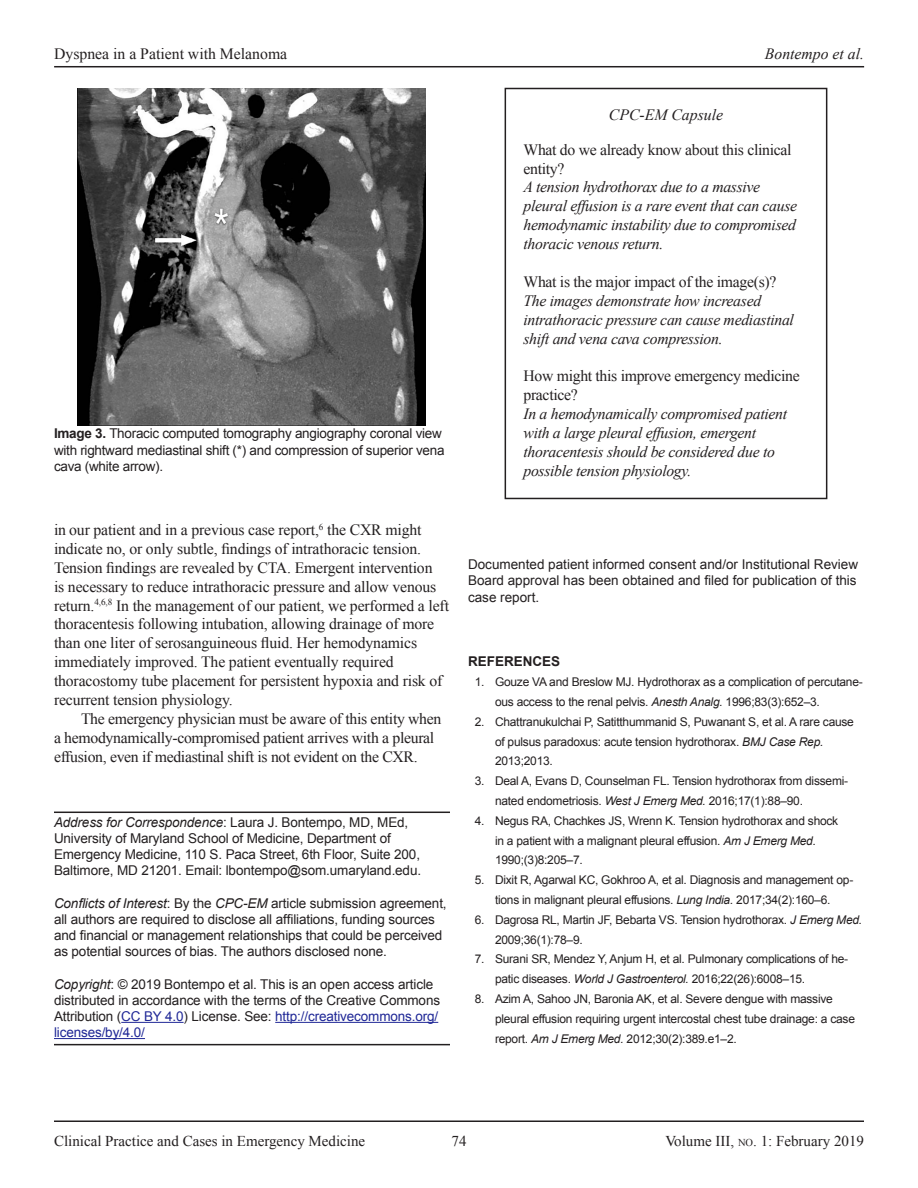
<style>
.page{position:relative;width:918px;height:1188px;background:#fff}
.page>*{position:absolute;margin:0;border:0;box-sizing:border-box;transform-origin:0 0}
.Capsule_Summary_answ{font:15.75px/18.9px "Times New Roman";letter-spacing:-.01em;color:#231f20}
.Capsule_Summary_answ-2{font:italic 15.75px/18.9px "Times New Roman";letter-spacing:-.02em;color:#231f20}
.Capsule_Summary_answ-3{font:italic 15.75px "Times New Roman";color:#231f20}
.Body_Text__15{font:italic 15.75px "Times New Roman";color:#231f20}
.t1{font:15px "Times New Roman";color:#231f20}
.t2{font:13.5px/16.2px "Arial";letter-spacing:-.01em;color:#231f20}
.t3{font:700 13.5px "Arial";color:#231f20}
.t4{font:12px/19.8px "Arial";letter-spacing:-.02em;color:#231f20}
.s1{font-weight:700}
.s2{font-style:italic}
.s3{color:#1f2796}
.s4{font-size:10.5px}
</style>
<div class="page">
<hr style="left:54px;top:1120px;width:810px;height:2px;background:#231f20">
<hr style="left:54px;top:66px;width:810px;height:1px;background:#231f20">
<div style="left:505px;top:88px;width:322px;height:411px;border:2px solid #231f20"></div>
<hr style="left:54px;top:812px;width:396px;height:1px;background:#231f20">
<hr style="left:121px;top:1022px;width:63px;height:1px;background:#1f2796">
<hr style="left:275px;top:1022px;width:163px;height:1px;background:#1f2796">
<hr style="left:54px;top:1044px;width:396px;height:1px;background:#231f20">
<hr style="left:54px;top:1038px;width:91px;height:1px;background:#1f2796">
<img style="left:77px;top:89px;width:349px;height:336px">
<h1 class="Capsule_Summary_answ" style="left:54px;top:44px;width:235px">Dyspnea in a Patient with Melanoma</h1>
<h1 class="Capsule_Summary_answ-3" style="left:765px;top:43px;width:101px">Bontempo et al.</h1>
<p class="t2" style="left:54px;top:426px;width:392px"><span class="s1">Image 3.</span> Thoracic computed tomography angiography coronal view with rightward mediastinal shift (*) and compression of superior vena cava (white arrow).</p>
<p class="Capsule_Summary_answ" style="left:54px;top:520px;width:397px">in our patient and in a previous case report,<sup>6</sup> the CXR might indicate no, or only subtle, findings of intrathoracic tension.<br>Tension findings are revealed by CTA. Emergent intervention<br>is necessary to reduce intrathoracic pressure and allow venous return.<sup>4,6,8</sup> In the management of our patient, we performed a left thoracentesis following intubation, allowing drainage of more than one liter of serosanguineous fluid. Her hemodynamics immediately improved. The patient eventually required thoracostomy tube placement for persistent hypoxia and risk of recurrent tension physiology.</p>
<p class="Capsule_Summary_answ" style="left:54px;top:709px;width:389px;text-indent:27px">The emergency physician must be aware of this entity when a hemodynamically-compromised patient arrives with a pleural effusion, even if mediastinal shift is not evident on the CXR.</p>
<p class="t2" style="left:54px;top:814px;width:369px"><span class="s2">Address for Correspondence</span>: Laura J. Bontempo, MD, MEd, University of Maryland School of Medicine, Department of Emergency Medicine, 110 S. Paca Street, 6th Floor, Suite 200, Baltimore, MD 21201. Email: lbontempo@som.umaryland.edu.</p>
<p class="t2" style="left:54px;top:895px;width:394px"><span class="s2">Conflicts of Interest</span>: By the <span class="s2">CPC-EM</span> article submission agreement, all authors are required to disclose all affiliations, funding sources and financial or management relationships that could be perceived as potential sources of bias. The authors disclosed none.</p>
<p class="t2" style="left:54px;top:976px;width:388px"><span class="s2">Copyright</span>: © 2019 Bontempo et al. This is an open access article distributed in accordance with the terms of the Creative Commons Attribution (<span class="s3">CC BY 4.0</span>) License. See: <span class="s3">http://creativecommons.org/ licenses/by/4.0/</span></p>
<p class="Body_Text__15" style="left:609px;top:103px;width:116px">CPC-EM Capsule</p>
<p class="Capsule_Summary_answ" style="left:523px;top:140px;width:270px">What do we already know about this clinical entity?</p>
<p class="Capsule_Summary_answ-2" style="left:523px;top:177px;width:275px">A tension hydrothorax due to a massive pleural effusion is a rare event that can cause hemodynamic instability due to compromised thoracic venous return.</p>
<p class="Capsule_Summary_answ" style="left:523px;top:272px;width:254px">What is the major impact of the image(s)?</p>
<p class="Capsule_Summary_answ-2" style="left:523px;top:291px;width:272px">The images demonstrate how increased intrathoracic pressure can cause mediastinal shift and vena cava compression.</p>
<p class="Capsule_Summary_answ" style="left:523px;top:366px;width:278px">How might this improve emergency medicine practice?</p>
<p class="Capsule_Summary_answ-2" style="left:523px;top:404px;width:265px">In a hemodynamically compromised patient with a large pleural effusion, emergent thoracentesis should be considered due to possible tension physiology.</p>
<p class="t2" style="left:468px;top:557px;width:392px;text-align:justify">Documented patient informed consent and/or Institutional Review Board approval has been obtained and filed for publication of this case report.</p>
<p class="t3" style="left:468px;top:653px;width:94px">REFERENCES</p>
<p class="t4" style="left:495px;top:672px;width:369px;text-indent:-20px">1. Gouze VA and Breslow MJ. Hydrothorax as a complication of percutane&shy;ous access to the renal pelvis. <span class="s2">Anesth Analg.</span> 1996;83(3):652‒3.</p>
<p class="t4" style="left:495px;top:712px;width:360px;text-indent:-20px">2. Chattranukulchai P, Satitthummanid S, Puwanant S, et al. A rare cause of pulsus paradoxus: acute tension hydrothorax. <span class="s2">BMJ Case Rep.<br></span>2013;2013.</p>
<p class="t4" style="left:495px;top:771px;width:355px;text-indent:-20px">3. Deal A, Evans D, Counselman FL. Tension hydrothorax from dissemi&shy;nated endometriosis. <span class="s2">West J Emerg Med.</span> 2016;17(1):88‒90.</p>
<p class="t4" style="left:495px;top:811px;width:345px;text-indent:-20px">4. Negus RA, Chachkes JS, Wrenn K. Tension hydrothorax and shock in a patient with a malignant pleural effusion. <span class="s2">Am J Emerg Med.<br></span>1990;(3)8:205‒7.</p>
<p class="t4" style="left:475px;top:870px;width:380px;text-align:center">5. Dixit R, Agarwal KC, Gokhroo A, et al. Diagnosis and management op&shy;tions in malignant pleural effusions. <span class="s2">Lung India.</span> 2017;34(2):160‒6.</p>
<p class="t4" style="left:495px;top:910px;width:369px;text-indent:-20px">6. Dagrosa RL, Martin JF, Bebarta VS. Tension hydrothorax. <span class="s2">J Emerg Med.<br></span>2009;36(1):78–9.</p>
<p class="t4" style="left:495px;top:949px;width:355px;text-indent:-20px">7. Surani SR, Mendez Y, Anjum H, et al. Pulmonary complications of he&shy;patic diseases. <span class="s2">World J Gastroenterol.</span> 2016;22(26):6008‒15.</p>
<p class="t4" style="left:495px;top:989px;width:362px;text-indent:-20px">8. Azim A, Sahoo JN, Baronia AK, et al. Severe dengue with massive pleural effusion requiring urgent intercostal chest tube drainage: a case report. <span class="s2">Am J Emerg Med.</span> 2012;30(2):389.e1‒2.</p>
<p class="t1" style="left:54px;top:1131px;width:313px">Clinical Practice and Cases in Emergency Medicine</p>
<p class="t1" style="left:452px;top:1131px;width:16px">74</p>
<p class="t1" style="left:665px;top:1131px;width:200px">Volume III, <span class="s4">no</span>. 1: February 2019</p>
</div>
